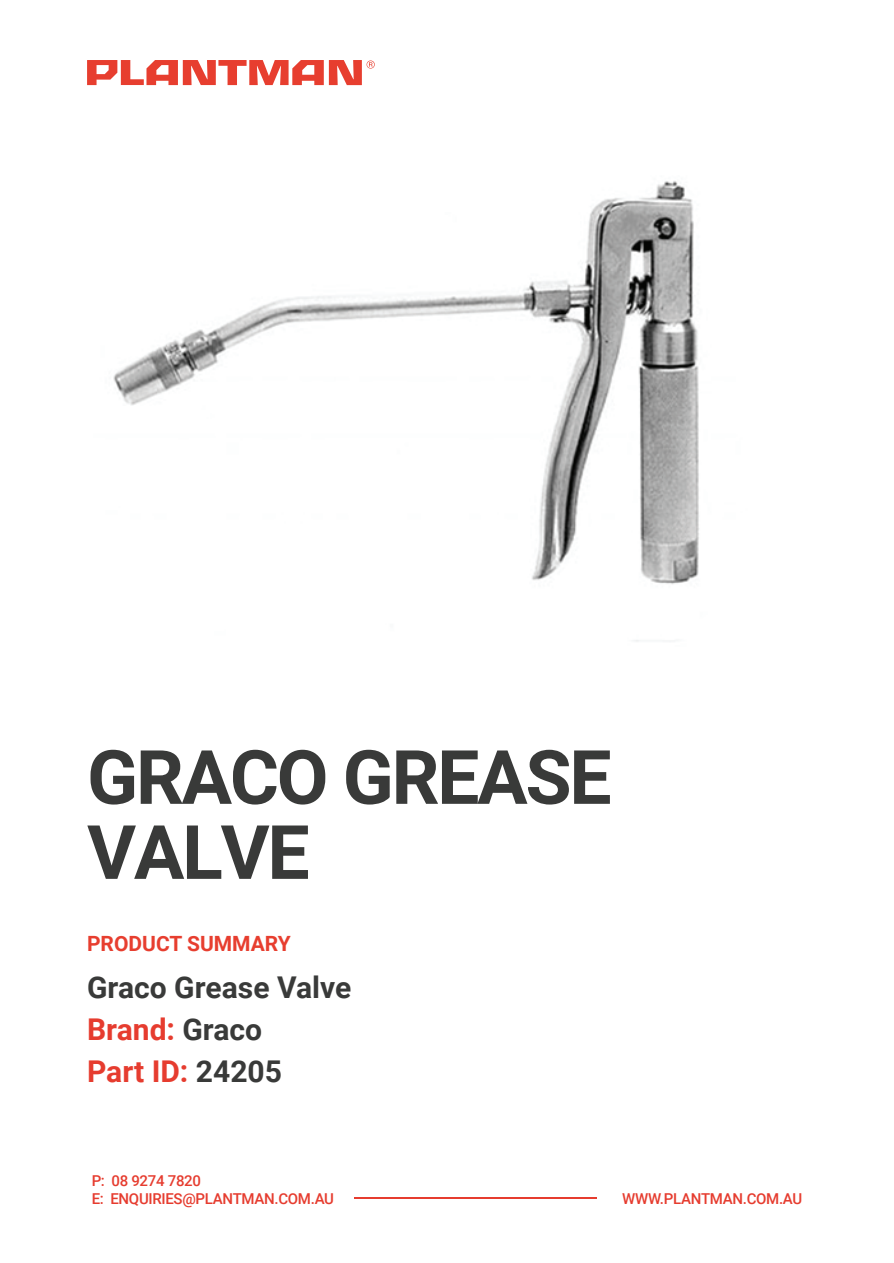
<style>
.page{position:relative;width:894px;height:1263px;background:#fff}
.page>*{position:absolute;margin:0;border:0;box-sizing:border-box;transform-origin:0 0}
.t1{font:700 75px/75px "Roboto";letter-spacing:-.03em;color:#393a39}
.t2{font:700 30px/42px "Roboto";color:#393a39}
.t3{font:700 21px "Roboto";color:#e73e2f}
.t4{font:500 15px/18px "Roboto";letter-spacing:-.02em;color:#e63c2f}
.s1{color:#e63c2f}
</style>
<div class="page">
<img style="left:87px;top:62px;width:612px;height:580px">
<svg style="left:87px;top:60px;width:287px;height:25px"></svg>
<hr style="left:354px;top:1197px;width:242px;height:1px;background:#e63c2f">
<h1 class="t1" style="left:87px;top:737px;width:526px">GRACO GREASE<br>VALVE</h1>
<h3 class="t3" style="left:87px;top:929px;width:205px">PRODUCT SUMMARY</h3>
<h2 class="t2" style="left:87px;top:965px;width:266px">Graco Grease Valve<br><span class="s1">Brand:</span> Graco<br><span class="s1">Part ID:</span> 24205</h2>
<p class="t4" style="left:92px;top:1170px;width:244px">P: 08 9274 7820<br>E: ENQUIRIES@PLANTMAN.COM.AU</p>
<p class="t4" style="left:622px;top:1188px;width:181px">WWW.PLANTMAN.COM.AU</p>
</div>
